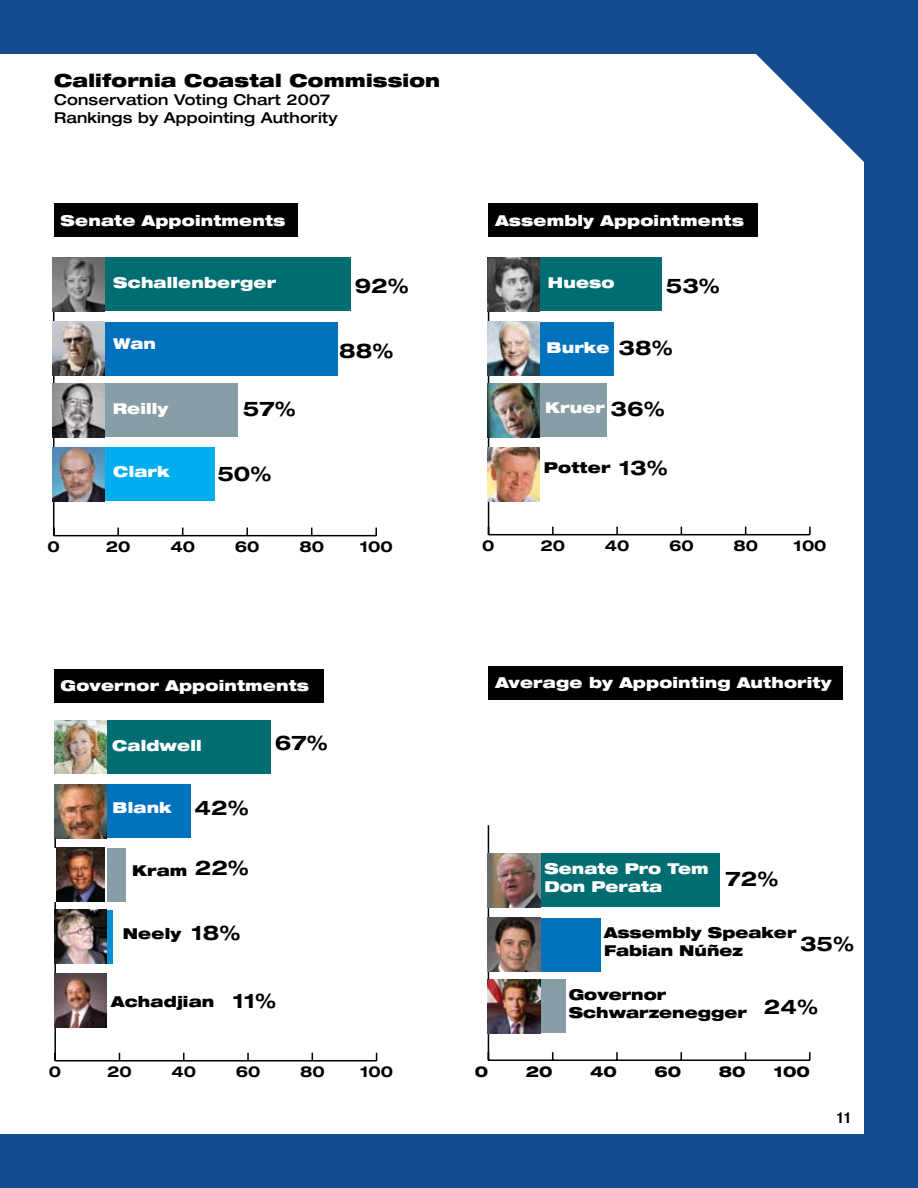
<style>
.page{position:relative;width:918px;height:1188px;background:#144a8e}
.page>*{position:absolute;margin:0;border:0;box-sizing:border-box;transform-origin:0 0}
.t1{font:700 expanded 20.25px "Helvetica Neue";color:#000}
.t2{font:900 expanded 18px "Helvetica Neue";letter-spacing:.01em;color:#000}
.t3{font:700 expanded 15.15px "Helvetica Neue";color:#000}
.t4{font:800 expanded 15.15px "Helvetica Neue";color:#000}
.t5{font:900 expanded 15px/18px "Helvetica Neue";letter-spacing:.01em;color:#fff}
.t6{font:900 expanded 15px/18px "Helvetica Neue";color:#000}
.t7{font:500 expanded 15px/18px "Helvetica Neue";letter-spacing:.01em;color:#000}
.t8{font:700 condensed 15px "Helvetica Neue";color:#000}
</style>
<div class="page">
<div style="left:0;top:54px;width:864px;height:1080px;background:#fff"></div>
<div style="left:54px;top:203px;width:243px;height:34px;background:#000"></div>
<div style="left:489px;top:203px;width:269px;height:34px;background:#000"></div>
<div style="left:54px;top:669px;width:269px;height:33px;background:#000"></div>
<div style="left:489px;top:666px;width:354px;height:33px;background:#000"></div>
<hr style="left:55px;top:1060px;width:322px;height:2px;background:#000">
<svg style="left:183px;top:1053px;width:2px;height:7px"></svg>
<svg style="left:247px;top:1053px;width:2px;height:7px"></svg>
<hr style="left:54px;top:811px;width:2px;height:250px;background:#000">
<div style="left:55px;top:910px;width:58px;height:54px;background:linear-gradient(to bottom,#008fd4,#008fd4)"></div>
<div style="left:55px;top:848px;width:71px;height:54px;background:#889ea6"></div>
<div style="left:55px;top:784px;width:135px;height:54px;background:#0071bc"></div>
<div style="left:55px;top:720px;width:216px;height:54px;background:#006d72"></div>
<img style="left:54px;top:720px;width:52px;height:54px">
<img style="left:54px;top:784px;width:52px;height:54px">
<img style="left:54px;top:973px;width:52px;height:54px">
<img style="left:54px;top:910px;width:52px;height:54px">
<svg style="left:54px;top:848px;width:52px;height:54px"></svg>
<img style="left:56px;top:848px;width:48px;height:53px">
<hr style="left:54px;top:535px;width:322px;height:1px;background:#000">
<svg style="left:117px;top:528px;width:2px;height:7px"></svg>
<svg style="left:246px;top:528px;width:2px;height:7px"></svg>
<svg style="left:375px;top:528px;width:2px;height:8px"></svg>
<hr style="left:53px;top:286px;width:1px;height:250px;background:#000">
<div style="left:54px;top:447px;width:161px;height:54px;background:#00adef"></div>
<div style="left:54px;top:383px;width:184px;height:54px;background:#889ea6"></div>
<div style="left:54px;top:322px;width:284px;height:54px;background:#0071bc"></div>
<div style="left:54px;top:257px;width:297px;height:54px;background:#006d72"></div>
<img style="left:52px;top:257px;width:53px;height:54px">
<img style="left:52px;top:322px;width:53px;height:54px">
<img style="left:52px;top:383px;width:53px;height:54px">
<img style="left:52px;top:447px;width:53px;height:54px">
<hr style="left:489px;top:534px;width:321px;height:1px;background:#000">
<svg style="left:552px;top:527px;width:2px;height:7px"></svg>
<svg style="left:616px;top:527px;width:2px;height:7px"></svg>
<svg style="left:809px;top:527px;width:2px;height:8px"></svg>
<hr style="left:488px;top:286px;width:1px;height:249px;background:#000">
<div style="left:491px;top:383px;width:116px;height:54px;background:#889ea6"></div>
<div style="left:491px;top:322px;width:123px;height:54px;background:#0071bc"></div>
<div style="left:491px;top:257px;width:171px;height:54px;background:#006d72"></div>
<img style="left:487px;top:322px;width:53px;height:54px">
<img style="left:487px;top:383px;width:53px;height:54px">
<img style="left:487px;top:447px;width:53px;height:54px">
<img style="left:488px;top:257px;width:52px;height:54px">
<hr style="left:488px;top:1059px;width:322px;height:2px;background:#000">
<svg style="left:616px;top:1052px;width:2px;height:7px"></svg>
<svg style="left:809px;top:1052px;width:2px;height:8px"></svg>
<hr style="left:488px;top:825px;width:1px;height:235px;background:#000">
<div style="left:488px;top:979px;width:77px;height:54px;background:#889ea6"></div>
<div style="left:488px;top:918px;width:113px;height:54px;background:#0071bc"></div>
<div style="left:488px;top:853px;width:232px;height:54px;background:#006d72"></div>
<img style="left:488px;top:979px;width:52px;height:54px">
<img style="left:488px;top:853px;width:52px;height:54px">
<img style="left:488px;top:918px;width:52px;height:54px">
<p class="t2" style="left:54px;top:69px;width:388px">California Coastal Commission</p>
<p class="t7" style="left:54px;top:90px;width:285px">Conservation Voting Chart 2007<br>Rankings by Appointing Authority</p>
<p class="t5" style="left:61px;top:211px;width:226px">Senate Appointments</p>
<p class="t5" style="left:495px;top:211px;width:250px">Assembly Appointments</p>
<p class="t5" style="left:113px;top:273px;width:164px">Schallenberger</p>
<h1 class="t1" style="left:355px;top:273px;width:56px">92%</h1>
<p class="t5" style="left:548px;top:273px;width:68px">Hueso</p>
<h1 class="t1" style="left:666px;top:273px;width:56px">53%</h1>
<p class="t5" style="left:113px;top:334px;width:44px">Wan</p>
<h1 class="t1" style="left:339px;top:338px;width:56px">88%</h1>
<p class="t5" style="left:547px;top:338px;width:65px">Burke</p>
<h1 class="t1" style="left:619px;top:335px;width:56px">38%</h1>
<p class="t5" style="left:113px;top:399px;width:57px">Reilly</p>
<h1 class="t1" style="left:243px;top:396px;width:54px">57%</h1>
<h1 class="t1" style="left:611px;top:396px;width:56px">36%</h1>
<p class="t5" style="left:545px;top:398px;width:61px">Kruer</p>
<p class="t5" style="left:113px;top:462px;width:58px">Clark</p>
<h1 class="t1" style="left:217px;top:461px;width:56px">50%</h1>
<p class="t6" style="left:544px;top:458px;width:68px">Potter</p>
<h1 class="t1" style="left:619px;top:455px;width:50px">13%</h1>
<p class="t3" style="left:47px;top:537px;width:14px">0</p>
<p class="t3" style="left:106px;top:537px;width:26px">20</p>
<p class="t3" style="left:170px;top:537px;width:26px">40</p>
<p class="t3" style="left:235px;top:537px;width:26px">60</p>
<p class="t3" style="left:299px;top:537px;width:26px">80</p>
<p class="t3" style="left:360px;top:537px;width:35px">100</p>
<p class="t3" style="left:482px;top:536px;width:14px">0</p>
<p class="t3" style="left:540px;top:536px;width:26px">20</p>
<p class="t3" style="left:605px;top:536px;width:26px">40</p>
<p class="t3" style="left:669px;top:536px;width:26px">60</p>
<p class="t3" style="left:733px;top:536px;width:26px">80</p>
<p class="t3" style="left:794px;top:536px;width:35px">100</p>
<p class="t5" style="left:61px;top:676px;width:250px">Governor Appointments</p>
<p class="t5" style="left:495px;top:673px;width:338px">Average by Appointing Authority</p>
<p class="t5" style="left:112px;top:736px;width:91px">Caldwell</p>
<p class="t5" style="left:113px;top:798px;width:61px">Blank</p>
<h1 class="t1" style="left:195px;top:795px;width:56px">42%</h1>
<p class="t6" style="left:132px;top:861px;width:57px">Kram</p>
<h1 class="t1" style="left:195px;top:856px;width:56px">22%</h1>
<p class="t6" style="left:123px;top:924px;width:60px">Neely</p>
<h1 class="t1" style="left:192px;top:920px;width:50px">18%</h1>
<h1 class="t1" style="left:275px;top:730px;width:54px">67%</h1>
<p class="t6" style="left:111px;top:992px;width:105px">Achadjian</p>
<h1 class="t1" style="left:233px;top:988px;width:45px">11%</h1>
<p class="t3" style="left:49px;top:1062px;width:14px">0</p>
<p class="t3" style="left:107px;top:1062px;width:26px">20</p>
<p class="t3" style="left:171px;top:1062px;width:26px">40</p>
<p class="t3" style="left:236px;top:1062px;width:26px">60</p>
<p class="t3" style="left:300px;top:1062px;width:26px">80</p>
<p class="t3" style="left:360px;top:1062px;width:35px">100</p>
<p class="t5" style="left:544px;top:859px;width:166px">Senate Pro Tem<br>Don Perata</p>
<p class="t6" style="left:604px;top:923px;width:194px">Assembly Speaker<br>Fabian Núñez</p>
<p class="t6" style="left:569px;top:985px;width:180px">Governor<br>Schwarzenegger</p>
<h1 class="t1" style="left:725px;top:866px;width:54px">72%</h1>
<h1 class="t1" style="left:800px;top:931px;width:56px">35%</h1>
<h1 class="t1" style="left:764px;top:994px;width:56px">24%</h1>
<p class="t4" style="left:475px;top:1062px;width:15px">0</p>
<p class="t4" style="left:526px;top:1062px;width:28px">20</p>
<p class="t4" style="left:590px;top:1062px;width:28px">40</p>
<p class="t4" style="left:655px;top:1062px;width:28px">60</p>
<p class="t4" style="left:719px;top:1062px;width:28px">80</p>
<p class="t4" style="left:774px;top:1062px;width:38px">100</p>
<p class="t8" style="left:837px;top:1108px;width:16px">11</p>
</div>
